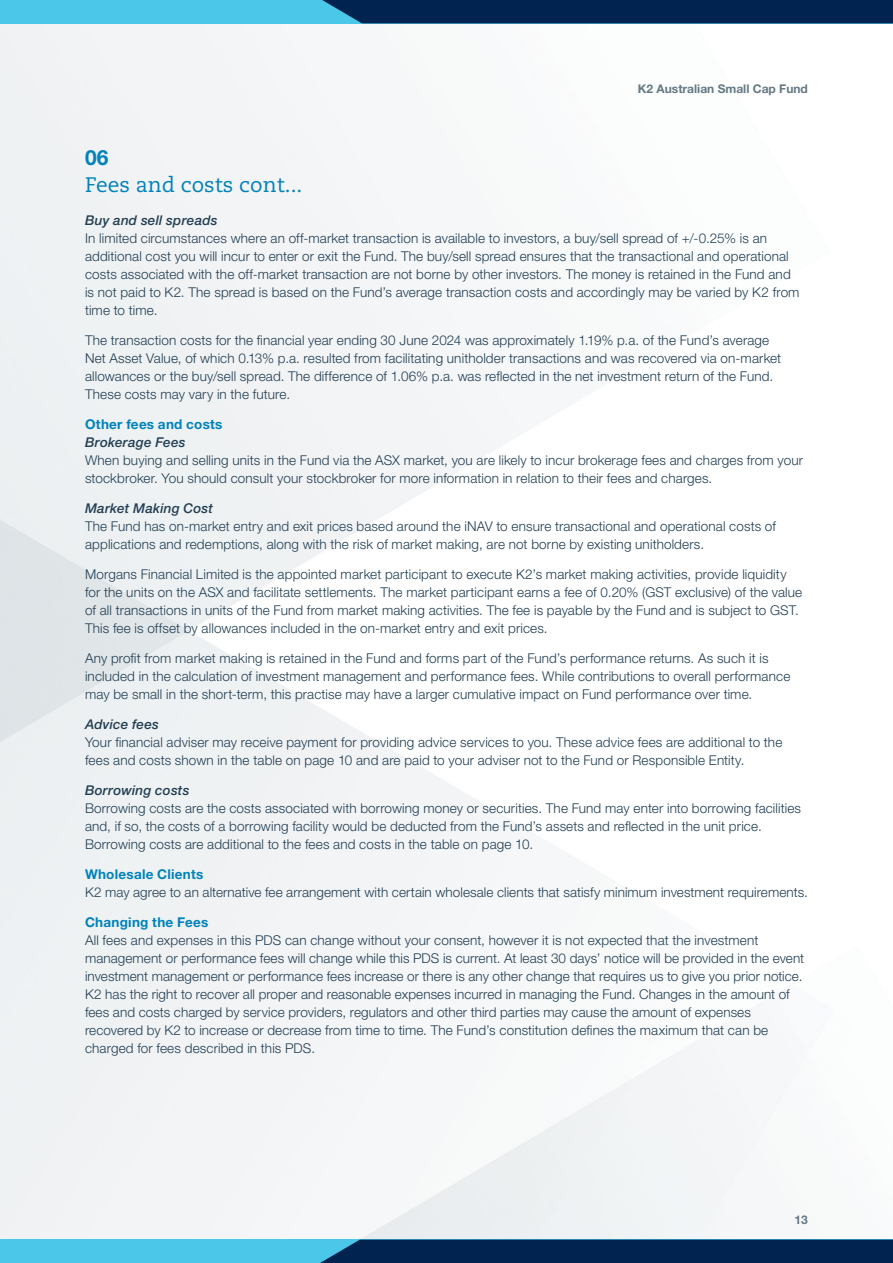
<style>
.page{position:relative;width:893px;height:1263px;background:#fff}
.page>*{position:absolute;margin:0;border:0;box-sizing:border-box;transform-origin:0 0}
.t1{font:21px "Caecilia LT Pro 55 Roman";color:#0082bb}
.t2{font:700 21px "Helvetica Neue LT Pro";color:#0082bb}
.t3{font:300 13.5px/18px "Helvetica Neue LT Pro";letter-spacing:.01em;color:#223e52}
.t4{font:italic 500 13.5px "Helvetica Neue LT Pro";letter-spacing:.015em;color:#223e52}
.t5{font:700 13.5px "Helvetica Neue LT Pro";letter-spacing:.02em;color:#0082bb}
.t6{font:700 12px "Helvetica Neue LT Pro";color:#647883}
</style>
<div class="page">
<img style="left:0;top:23px;width:893px;height:1216px">
<div style="left:0;top:1239px;width:893px;height:24px;background:#4ac7e9"></div>
<svg style="left:320px;top:1239px;width:573px;height:24px"></svg>
<div style="left:0;top:0;width:893px;height:23px;background:#4ac7e9"></div>
<div style="left:322px;top:0;width:571px;height:23px;background:#00234f"></div>
<p class="t6" style="left:638px;top:81px;width:171px">K2 Australian Small Cap Fund</p>
<h1 class="t2" style="left:85px;top:145px;width:25px">06</h1>
<h1 class="t1" style="left:85px;top:171px;width:219px">Fees and costs cont...</h1>
<p class="t4" style="left:85px;top:212px;width:134px">Buy and sell spreads</p>
<p class="t3" style="left:85px;top:229px;width:716px">In limited circumstances where an off-market transaction is available to investors, a buy/sell spread of +/-0.25% is an additional cost you will incur to enter or exit the Fund. The buy/sell spread ensures that the transactional and operational costs associated with the off-market transaction are not borne by other investors. The money is retained in the Fund and is not paid to K2. The spread is based on the Fund’s average transaction costs and accordingly may be varied by K2 from time to time.</p>
<p class="t3" style="left:85px;top:331px;width:698px">The transaction costs for the financial year ending 30 June 2024 was approximately 1.19% p.a. of the Fund’s average Net Asset Value, of which 0.13% p.a. resulted from facilitating unitholder transactions and was recovered via on-market allowances or the buy/sell spread. The difference of 1.06% p.a. was reflected in the net investment return of the Fund.<br>These costs may vary in the future.</p>
<p class="t5" style="left:85px;top:416px;width:139px">Other fees and costs</p>
<p class="t4" style="left:85px;top:434px;width:102px">Brokerage Fees</p>
<p class="t3" style="left:85px;top:451px;width:719px">When buying and selling units in the Fund via the ASX market, you are likely to incur brokerage fees and charges from your stockbroker. You should consult your stockbroker for more information in relation to their fees and charges.</p>
<p class="t4" style="left:85px;top:500px;width:129px">Market Making Cost</p>
<p class="t3" style="left:85px;top:517px;width:692px">The Fund has on-market entry and exit prices based around the iNAV to ensure transactional and operational costs of applications and redemptions, along with the risk of market making, are not borne by existing unitholders.</p>
<p class="t3" style="left:85px;top:565px;width:719px">Morgans Financial Limited is the appointed market participant to execute K2’s market making activities, provide liquidity for the units on the ASX and facilitate settlements. The market participant earns a fee of 0.20% (GST exclusive) of the value of all transactions in units of the Fund from market making activities. The fee is payable by the Fund and is subject to GST.<br>This fee is offset by allowances included in the on-market entry and exit prices.</p>
<p class="t3" style="left:85px;top:649px;width:707px">Any profit from market making is retained in the Fund and forms part of the Fund’s performance returns. As such it is included in the calculation of investment management and performance fees. While contributions to overall performance may be small in the short-term, this practise may have a larger cumulative impact on Fund performance over time.</p>
<p class="t4" style="left:85px;top:716px;width:75px">Advice fees</p>
<p class="t3" style="left:85px;top:733px;width:699px">Your financial adviser may receive payment for providing advice services to you. These advice fees are additional to the fees and costs shown in the table on page 10 and are paid to your adviser not to the Fund or Responsible Entity.</p>
<p class="t4" style="left:85px;top:782px;width:106px">Borrowing costs</p>
<p class="t3" style="left:85px;top:799px;width:718px">Borrowing costs are the costs associated with borrowing money or securities. The Fund may enter into borrowing facilities and, if so, the costs of a borrowing facility would be deducted from the Fund’s assets and reflected in the unit price.<br>Borrowing costs are additional to the fees and costs in the table on page 10.</p>
<p class="t5" style="left:85px;top:866px;width:120px">Wholesale Clients</p>
<p class="t3" style="left:85px;top:883px;width:724px">K2 may agree to an alternative fee arrangement with certain wholesale clients that satisfy minimum investment requirements.</p>
<p class="t5" style="left:85px;top:914px;width:125px">Changing the Fees</p>
<p class="t3" style="left:85px;top:931px;width:721px">All fees and expenses in this PDS can change without your consent, however it is not expected that the investment management or performance fees will change while this PDS is current. At least 30 days’ notice will be provided in the event investment management or performance fees increase or there is any other change that requires us to give you prior notice.<br>K2 has the right to recover all proper and reasonable expenses incurred in managing the Fund. Changes in the amount of fees and costs charged by service providers, regulators and other third parties may cause the amount of expenses recovered by K2 to increase or decrease from time to time. The Fund’s constitution defines the maximum that can be charged for fees described in this PDS.</p>
<p class="t6" style="left:795px;top:1212px;width:15px">13</p>
</div>
